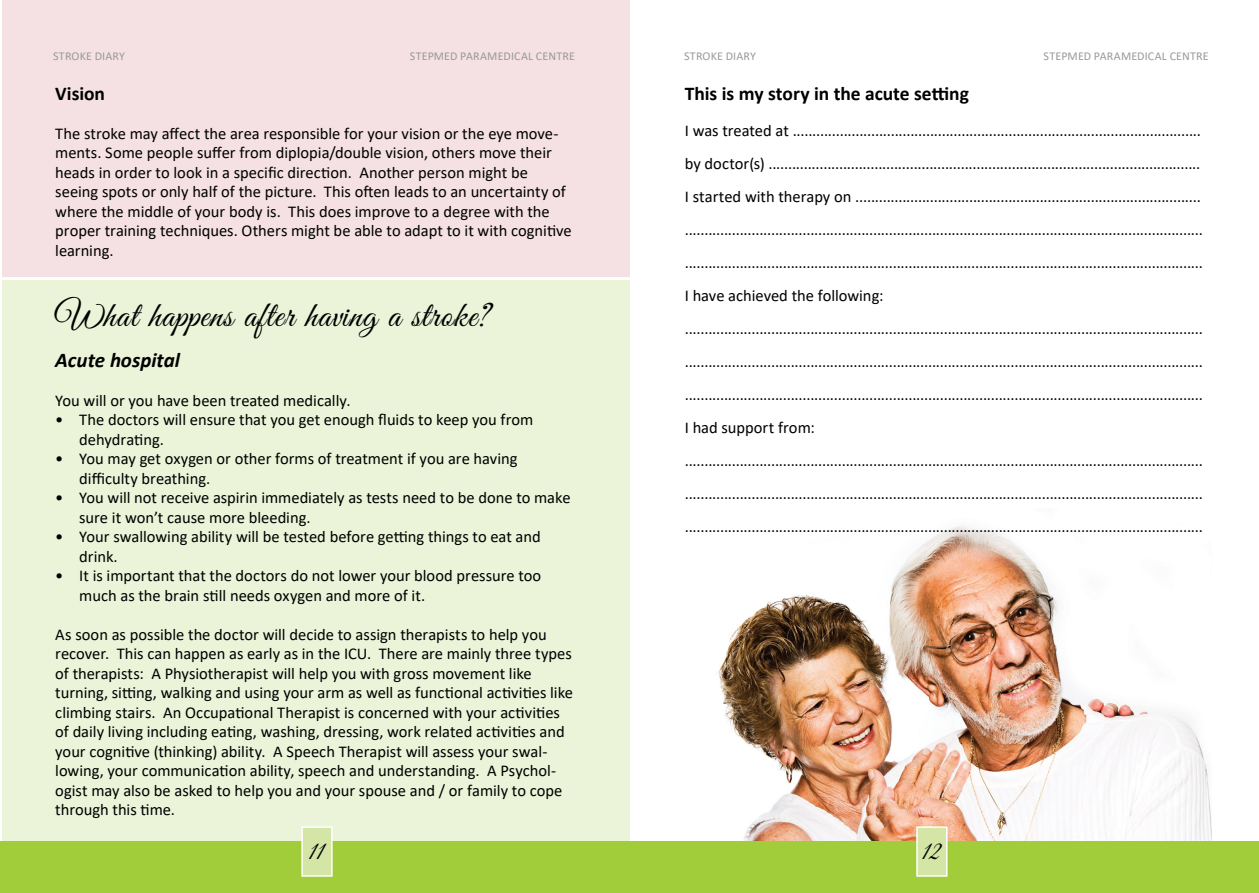
<style>
.page{position:relative;width:1259px;height:893px;background:#fff}
.page>*{position:absolute;margin:0;border:0;box-sizing:border-box;transform-origin:0 0}
.t1{font:36px "Great Vibes";letter-spacing:.03em;color:#000}
.t2{font:27px "Great Vibes";color:#000}
.t3{font:italic 700 21px "Calibri";color:#000}
.t4{font:700 19.5px "Calibri";color:#000}
.t5{font:16.5px/19.5px "Calibri";color:#000}
.t6{font:12px "Calibri";letter-spacing:.015em;color:#97999c}
</style>
<div class="page">
<div style="left:2px;top:281px;width:627px;height:612px;background:#ebf3d8"></div>
<div style="left:2px;top:0;width:627px;height:276px;background:#f5e1e3"></div>
<div style="left:0;top:842px;width:644px;height:51px;background:#a1cd3a"></div>
<div style="left:301px;top:826px;width:32px;height:51px;background:#d4e6a6;border:2px solid #fff"></div>
<img style="left:709px;top:526px;width:502px;height:316px">
<div style="left:615px;top:842px;width:644px;height:51px;background:#a1cd3a"></div>
<div style="left:916px;top:826px;width:31px;height:51px;background:#d4e6a6;border:2px solid #fff"></div>
<p class="t6" style="left:412px;top:47px;width:167px">STEPMED PARAMEDICAL CENTRE</p>
<p class="t6" style="left:684px;top:47px;width:73px">STROKE DIARY</p>
<p class="t6" style="left:1043px;top:47px;width:167px">STEPMED PARAMEDICAL CENTRE</p>
<p class="t6" style="left:53px;top:47px;width:73px">STROKE DIARY</p>
<p class="t6" style="left:410px;top:47px;width:167px">STEPMED PARAMEDICAL CENTRE</p>
<p class="t4" style="left:55px;top:79px;width:51px">Vision</p>
<p class="t5" style="left:55px;top:123px;width:518px">The stroke may affect the area responsible for your vision or the eye move&shy;ments. Some people suffer from diplopia/double vision, others move their heads in order to look in a specific direction. Another person might be seeing spots or only half of the picture. This often leads to an uncertainty of where the middle of your body is. This does improve to a degree with the proper training techniques. Others might be able to adapt to it with cognitive learning.</p>
<p class="t1" style="left:55px;top:296px;width:436px">What happens after having a stroke?</p>
<p class="t3" style="left:55px;top:345px;width:126px">Acute hospital</p>
<p class="t5" style="left:55px;top:390px;width:297px">You will or you have been treated medically.</p>
<p class="t5" style="left:55px;top:410px;width:479px">• The doctors will ensure that you get enough fluids to keep you from</p>
<p class="t5" style="left:79px;top:429px;width:86px">dehydrating.</p>
<p class="t5" style="left:55px;top:449px;width:464px">• You may get oxygen or other forms of treatment if you are having</p>
<p class="t5" style="left:79px;top:468px;width:132px">difficulty breathing.</p>
<p class="t5" style="left:79px;top:488px;width:493px;text-indent:-24px">• You will not receive aspirin immediately as tests need to be done to make sure it won’t cause more bleeding.</p>
<p class="t5" style="left:79px;top:527px;width:463px;text-indent:-24px">• Your swallowing ability will be tested before getting things to eat and drink.</p>
<p class="t5" style="left:79px;top:566px;width:463px;text-indent:-24px">• It is important that the doctors do not lower your blood pressure too much as the brain still needs oxygen and more of it.</p>
<p class="t5" style="left:55px;top:624px;width:519px">As soon as possible the doctor will decide to assign therapists to help you recover. This can happen as early as in the ICU. There are mainly three types of therapists: A Physiotherapist will help you with gross movement like turning, sitting, walking and using your arm as well as functional activities like climbing stairs. An Occupational Therapist is concerned with your activities of daily living including eating, washing, dressing, work related activities and your cognitive (thinking) ability. A Speech Therapist will assess your swal&shy;lowing, your communication ability, speech and understanding. A Psychol&shy;ogist may also be asked to help you and your spouse and / or family to cope through this time.</p>
<p class="t2" style="left:307px;top:836px;width:19px">11</p>
<p class="t4" style="left:685px;top:80px;width:286px">This is my story in the acute setting</p>
<p class="t5" style="left:685px;top:120px;width:518px">I was treated at ........................................................................................................</p>
<p class="t5" style="left:685px;top:153px;width:517px">by doctor(s) ..............................................................................................................</p>
<p class="t5" style="left:685px;top:186px;width:517px">I started with therapy on ........................................................................................</p>
<p class="t5" style="left:685px;top:219px;width:520px">....................................................................................................................................</p>
<p class="t5" style="left:685px;top:252px;width:520px">....................................................................................................................................</p>
<p class="t5" style="left:685px;top:285px;width:200px">I have achieved the following:</p>
<p class="t5" style="left:685px;top:318px;width:520px">....................................................................................................................................</p>
<p class="t5" style="left:685px;top:351px;width:520px">....................................................................................................................................</p>
<p class="t5" style="left:685px;top:384px;width:520px">....................................................................................................................................</p>
<p class="t5" style="left:685px;top:417px;width:132px">I had support from:</p>
<p class="t5" style="left:685px;top:450px;width:520px">....................................................................................................................................</p>
<p class="t5" style="left:685px;top:483px;width:520px">....................................................................................................................................</p>
<p class="t5" style="left:685px;top:516px;width:520px">....................................................................................................................................</p>
<p class="t2" style="left:921px;top:836px;width:22px">12</p>
</div>
